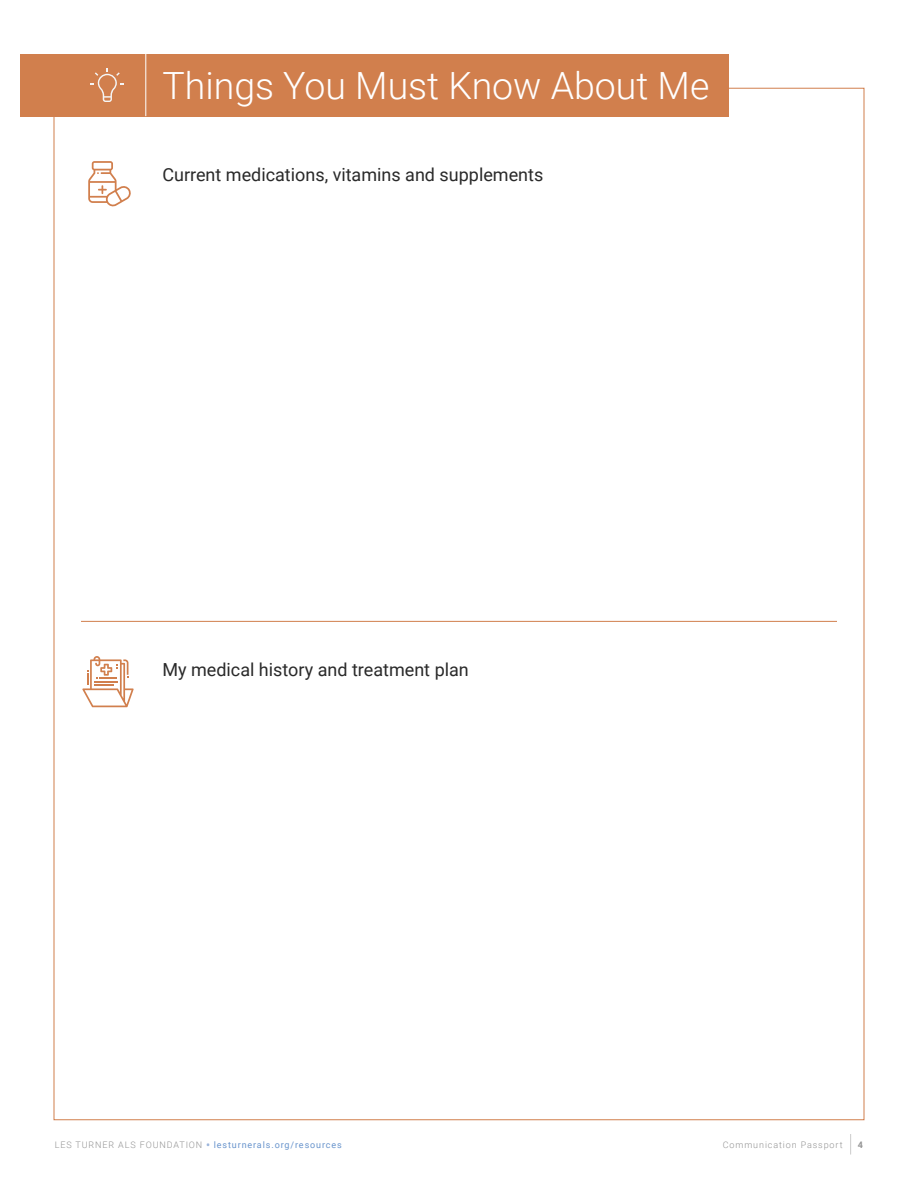
<style>
.page{position:relative;width:918px;height:1188px;background:#fff}
.page>*{position:absolute;margin:0;border:0;box-sizing:border-box;transform-origin:0 0}
.t1{font:300 37.5px "Roboto";color:#fff}
.t2{font:18px "Roboto";color:#292929}
.t3{font:9px "Roboto";letter-spacing:.1em;color:#6894cc}
.t4{font:300 9px "Roboto";letter-spacing:.1em;color:#939393}
.t5{font:700 9px "Roboto";color:#939393}
.s1{font-weight:300;color:#939393}
.s2{font-family:"Open Sans";font-weight:700;color:#9ab3db}
</style>
<div class="page">
<svg style="left:850px;top:1134px;width:1px;height:21px"></svg>
<div style="left:21px;top:54px;width:708px;height:62px;background:#d17f4d"></div>
<svg style="left:82px;top:656px;width:52px;height:51px"></svg>
<svg style="left:88px;top:161px;width:43px;height:46px"></svg>
<hr style="left:81px;top:621px;width:756px;height:1px;background:#d17f4d">
<svg style="left:90px;top:68px;width:34px;height:34px"></svg>
<hr style="left:145px;top:54px;width:1px;height:62px;background:#fff">
<p class="t1" style="left:162px;top:60px;width:549px">Things You Must Know About Me</p>
<p class="t2" style="left:162px;top:162px;width:382px">Current medications, vitamins and supplements</p>
<p class="t2" style="left:162px;top:657px;width:308px">My medical history and treatment plan</p>
<p class="t3" style="left:55px;top:1138px;width:289px"><span class="s1">LES TURNER ALS FOUNDATION</span> <span class="s2">•</span> lesturnerals.org/resources</p>
<p class="t4" style="left:723px;top:1138px;width:121px">Communication Passport</p>
<p class="t5" style="left:858px;top:1138px;width:7px">4</p>
</div>
